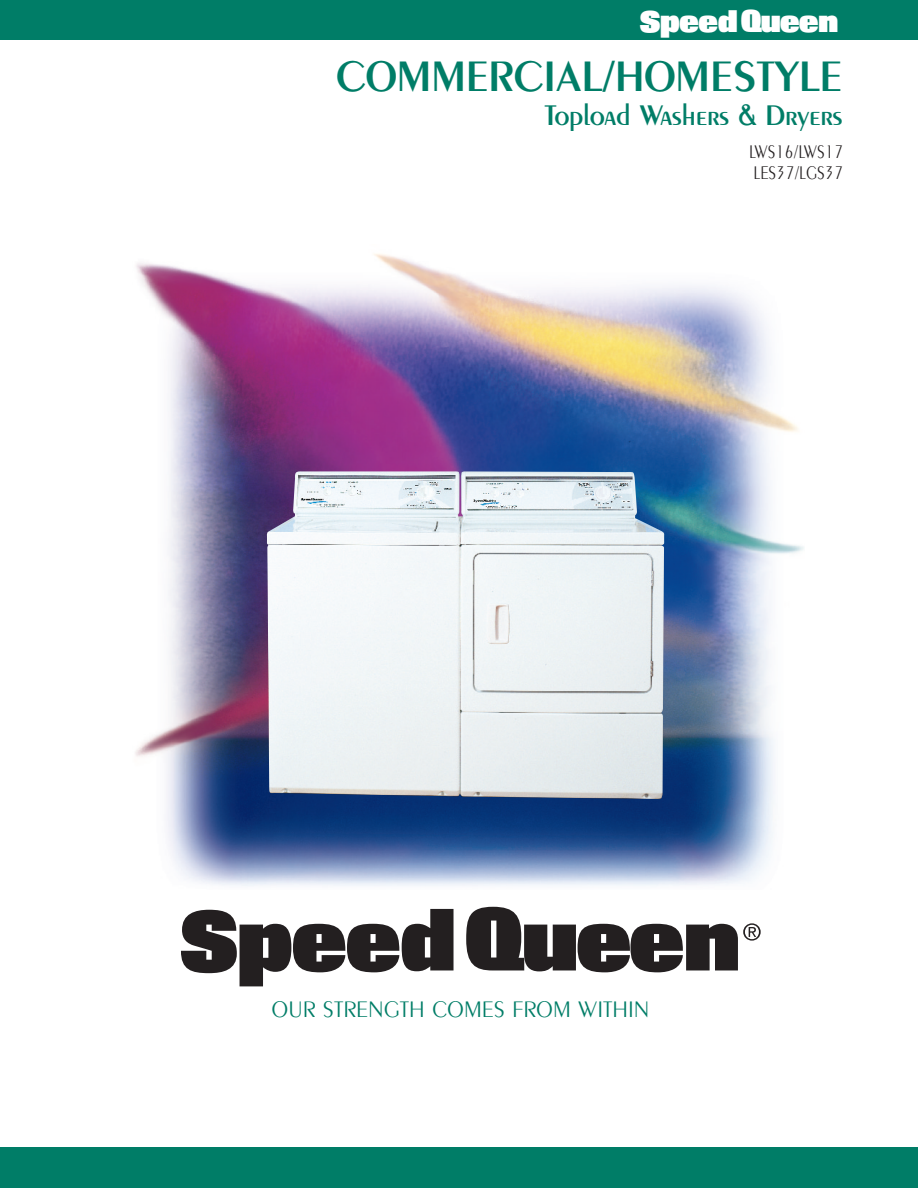
<style>
.page{position:relative;width:918px;height:1188px;background:#fff}
.page>*{position:absolute;margin:0;border:0;box-sizing:border-box;transform-origin:0 0}
.t1{font:47.85px "Speed Queen Logos";color:#fff}
.t2{font:600 45.45px "Peignot";color:#007d67}
.t3{font:600 30.3px "Peignot";color:#007d67}
.t4{font:300 24px "Peignot";color:#007d67}
.t5{font:300 19.5px/21px "Peignot";color:#231f20;scale:.85 1}
</style>
<div class="page">
<img style="left:135px;top:254px;width:669px;height:653px">
<div style="left:0;top:0;width:918px;height:40px;background:#007d67"></div>
<div style="left:0;top:1148px;width:918px;height:40px;background:#007d67"></div>
<img style="left:267px;top:471px;width:397px;height:328px">
<svg style="left:181px;top:907px;width:580px;height:79px"></svg>
<h1 class="t1" style="left:639px;top:17px;width:202px">QWERT</h1>
<h2 class="t2" style="left:336px;top:58px;width:508px">COMMERCIAL/HOMESTYLE</h2>
<p class="t3" style="left:545px;top:103px;width:299px">Topload Washers &amp; Dryers</p>
<p class="t5" style="left:749px;top:142px;width:112px">LWS16/LWS17<br>LES37/LGS37</p>
<p class="t4" style="left:272px;top:1000px;width:379px">OUR STRENGTH COMES FROM WITHIN</p>
</div>
